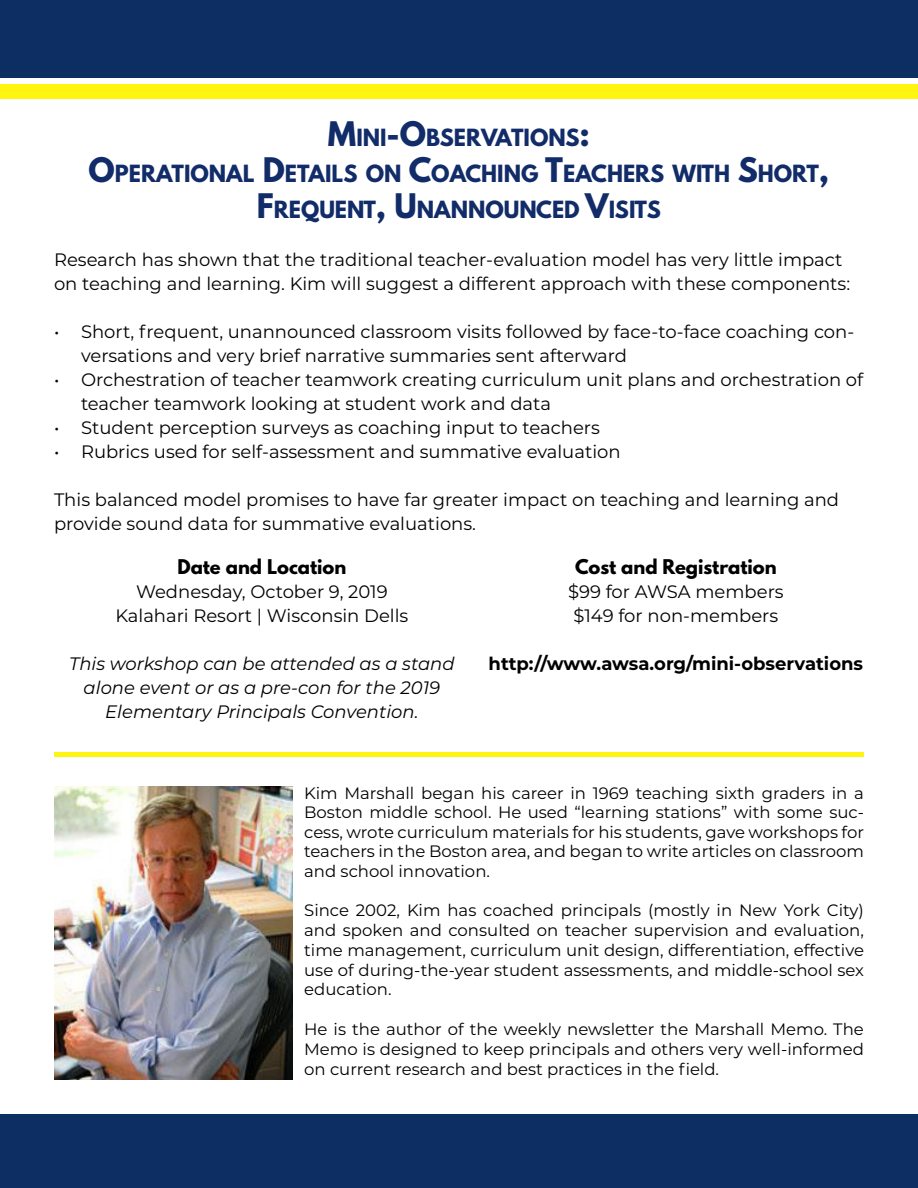
<style>
.page{position:relative;width:918px;height:1188px;background:#fff}
.page>*{position:absolute;margin:0;border:0;box-sizing:border-box;transform-origin:0 0}
.t1{font:700 21px/36px "League Spartan";color:#122c69;text-align:center}
.t2{font:18px/24px "Montserrat";color:#000}
.t3{font:italic 18px/24px "Montserrat";color:#000;text-align:center}
.t4{font:700 18px "Montserrat";color:#000}
.t5{font:700 18px "League Spartan";color:#000}
.t6{font:16.5px/19.8px "Montserrat";color:#000;text-align:justify}
.s1{font-size:30px}
</style>
<div class="page">
<div style="left:0;top:0;width:918px;height:78px;background:#0d2e63"></div>
<div style="left:0;top:84px;width:918px;height:14px;background:#fff510"></div>
<div style="left:54px;top:752px;width:810px;height:5px;background:#fff510"></div>
<img style="left:54px;top:787px;width:239px;height:293px">
<div style="left:0;top:1114px;width:918px;height:74px;background:#0d2e63"></div>
<p class="t1" style="left:89px;top:120px;width:742px"><span class="s1">M</span>INI<span class="s1">-O</span>BSERVATIONS<span class="s1">:<br>O</span>PERATIONAL <span class="s1">D</span>ETAILS ON <span class="s1">C</span>OACHING <span class="s1">T</span>EACHERS WITH <span class="s1">S</span>HORT<span class="s1">,<br>F</span>REQUENT<span class="s1">, U</span>NANNOUNCED <span class="s1">V</span>ISITS</p>
<p class="t2" style="left:54px;top:247px;width:798px">Research has shown that the traditional teacher-evaluation model has very little impact on teaching and learning. Kim will suggest a different approach with these components:</p>
<p class="t2" style="left:81px;top:319px;width:775px;text-indent:-27px">• Short, frequent, unannounced classroom visits followed by face-to-face coaching con&shy;versations and very brief narrative summaries sent afterward</p>
<p class="t2" style="left:81px;top:367px;width:784px;text-indent:-27px">• Orchestration of teacher teamwork creating curriculum unit plans and orchestration of teacher teamwork looking at student work and data</p>
<p class="t2" style="left:54px;top:415px;width:547px">• Student perception surveys as coaching input to teachers</p>
<p class="t2" style="left:54px;top:439px;width:568px">• Rubrics used for self-assessment and summative evaluation</p>
<p class="t2" style="left:54px;top:487px;width:787px">This balanced model promises to have far greater impact on teaching and learning and provide sound data for summative evaluations.</p>
<p class="t5" style="left:575px;top:552px;width:203px">Cost and Registration</p>
<p class="t2" style="left:568px;top:579px;width:217px;text-align:center">$99 for AWSA members $149 for non-members</p>
<p class="t4" style="left:489px;top:650px;width:376px">http://www.awsa.org/mini-observations</p>
<p class="t5" style="left:177px;top:552px;width:171px">Date and Location</p>
<p class="t2" style="left:115px;top:579px;width:295px;text-align:center">Wednesday, October 9, 2019<br>Kalahari Resort | Wisconsin Dells</p>
<p class="t3" style="left:69px;top:651px;width:387px">This workshop can be attended as a stand alone event or as a pre-con for the 2019<br>Elementary Principals Convention.</p>
<p class="t6" style="left:304px;top:783px;width:561px">Kim Marshall began his career in 1969 teaching sixth graders in a Boston middle school. He used “learning stations” with some suc&shy;cess, wrote curriculum materials for his students, gave workshops for teachers in the Boston area, and began to write articles on classroom and school innovation.</p>
<p class="t6" style="left:304px;top:900px;width:561px">Since 2002, Kim has coached principals (mostly in New York City) and spoken and consulted on teacher supervision and evaluation, time management, curriculum unit design, differentiation, effective use of during-the-year student assessments, and middle-school sex education.</p>
<p class="t6" style="left:304px;top:1019px;width:561px">He is the author of the weekly newsletter the Marshall Memo. The Memo is designed to keep principals and others very well-informed on current research and best practices in the field.</p>
</div>
